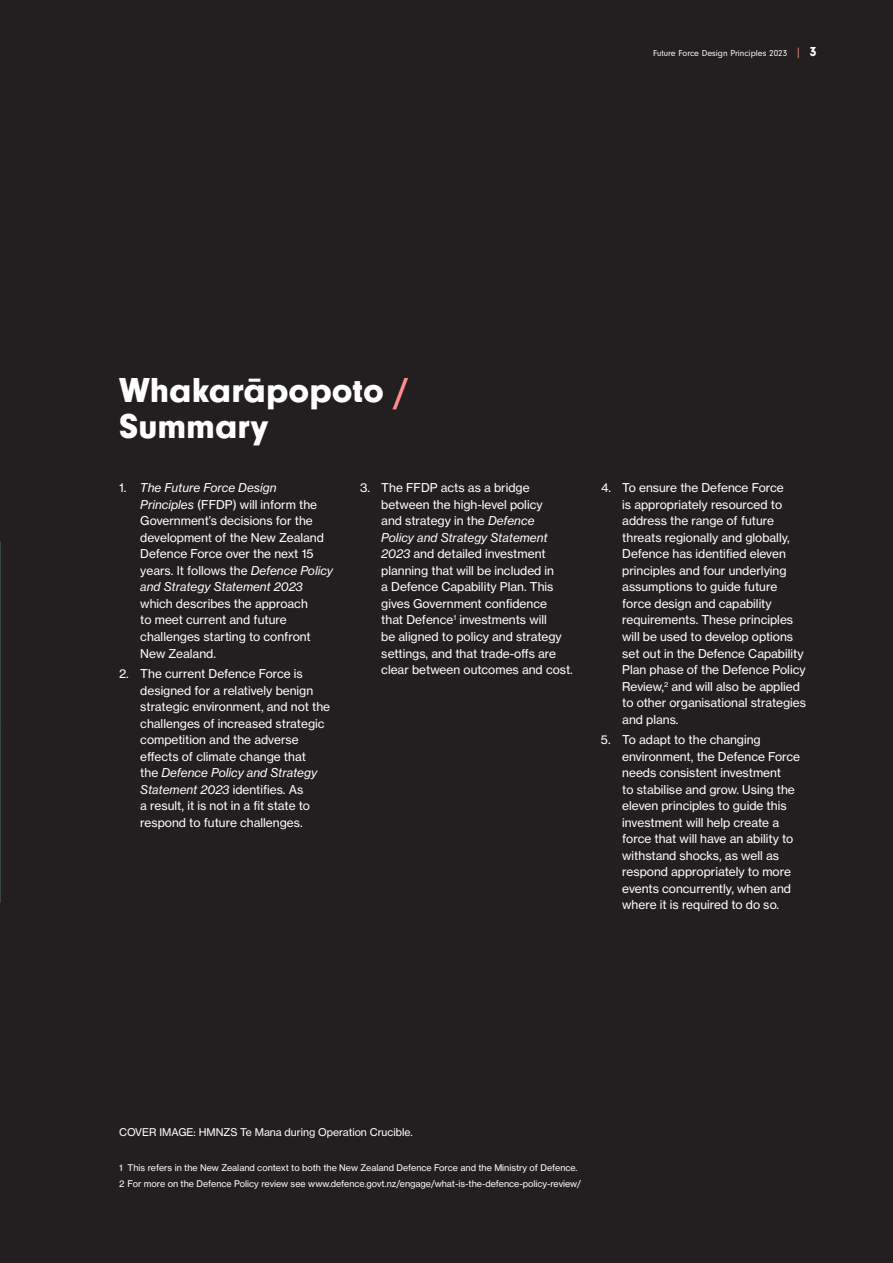
<style>
.page{position:relative;width:893px;height:1263px;background:#231f20}
.page>*{position:absolute;margin:0;border:0;box-sizing:border-box;transform-origin:0 0}
.t1{font:900 36px/36px "Neuzeit Gro";color:#fff}
.t2{font:12px/16.5px "Haas Grot Text 55 Roman";color:#fff}
.t3{font:italic 12px/16.5px "Haas Grot Text 56";color:#fff}
.t4{font:10.5px "Haas Grot Text 55 Roman";color:#fff}
.t5{font:9px/15px "Haas Grot Text 55 Roman";color:#fff}
.t6{font:9px "Neuzeit Gro";color:#fff}
.s1{font-size:12.45px;color:#ff8f8f}
.s2{font-weight:900;font-size:13.5px}
.s3{color:#ff8f8f}
.s4{font-family:"Haas Grot Text 55 Roman";font-style:normal}
.s5{font-family:"Haas Grot Text 56";font-style:italic}
</style>
<div class="page">
<p class="t6" style="left:653px;top:48px;width:165px">Future Force Design Principles 2023 <span class="s1">|</span> <span class="s2">3</span></p>
<h1 class="t1" style="left:119px;top:372px;width:291px">Whakarāpopoto <span class="s3">/<br></span>Summary</h1>
<p class="t3" style="left:119px;top:480px;width:159px"><span class="s4">1.</span> The Future Force Design</p>
<p class="t2" style="left:140px;top:496px;width:194px"><span class="s5">Principles</span> (FFDP) will inform the<br>Government’s decisions for the development of the New Zealand<br>Defence Force over the next 15 years. It follows the <span class="s5">Defence Policy</span></p>
<p class="t3" style="left:140px;top:579px;width:164px">and Strategy Statement 2023</p>
<p class="t2" style="left:140px;top:595px;width:172px">which describes the approach to meet current and future challenges starting to confront<br>New Zealand.</p>
<p class="t2" style="left:140px;top:666px;width:191px;text-indent:-21px">2. The current Defence Force is designed for a relatively benign strategic environment, and not the challenges of increased strategic competition and the adverse effects of climate change that</p>
<p class="t3" style="left:140px;top:765px;width:178px"><span class="s4">the</span> Defence Policy and Strategy<br>Statement 2023 <span class="s4">identifies. As</span></p>
<p class="t2" style="left:140px;top:798px;width:171px">a result, it is not in a fit state to respond to future challenges.</p>
<p class="t2" style="left:381px;top:480px;width:163px;text-indent:-21px">3. The FFDP acts as a bridge between the high-level policy and strategy in the <span class="s5">Defence</span></p>
<p class="t3" style="left:381px;top:529px;width:168px">Policy and Strategy Statement</p>
<p class="t2" style="left:381px;top:546px;width:193px"><span class="s5">2023</span> and detailed investment planning that will be included in<br>a Defence Capability Plan. This gives Government confidence<br>that Defence<sup>1</sup> investments will<br>be aligned to policy and strategy settings, and that trade-offs are clear between outcomes and cost.</p>
<p class="t2" style="left:622px;top:480px;width:185px;text-indent:-21px">4. To ensure the Defence Force<br>is appropriately resourced to address the range of future threats regionally and globally,<br>Defence has identified eleven principles and four underlying assumptions to guide future force design and capability requirements. These principles will be used to develop options set out in the Defence Capability<br>Plan phase of the Defence Policy<br>Review,<sup>2</sup> and will also be applied to other organisational strategies and plans.</p>
<p class="t2" style="left:622px;top:732px;width:179px;text-indent:-21px">5. To adapt to the changing environment, the Defence Force needs consistent investment<br>to stabilise and grow. Using the eleven principles to guide this investment will help create a force that will have an ability to withstand shocks, as well as respond appropriately to more events concurrently, when and where it is required to do so.</p>
<p class="t4" style="left:119px;top:1126px;width:295px">COVER IMAGE: HMNZS Te Mana during Operation Crucible.</p>
<p class="t5" style="left:119px;top:1161px;width:463px">1 This refers in the New Zealand context to both the New Zealand Defence Force and the Ministry of Defence.<br>2 For more on the Defence Policy review see www.defence.govt.nz/engage/what-is-the-defence-policy-review/</p>
</div>
